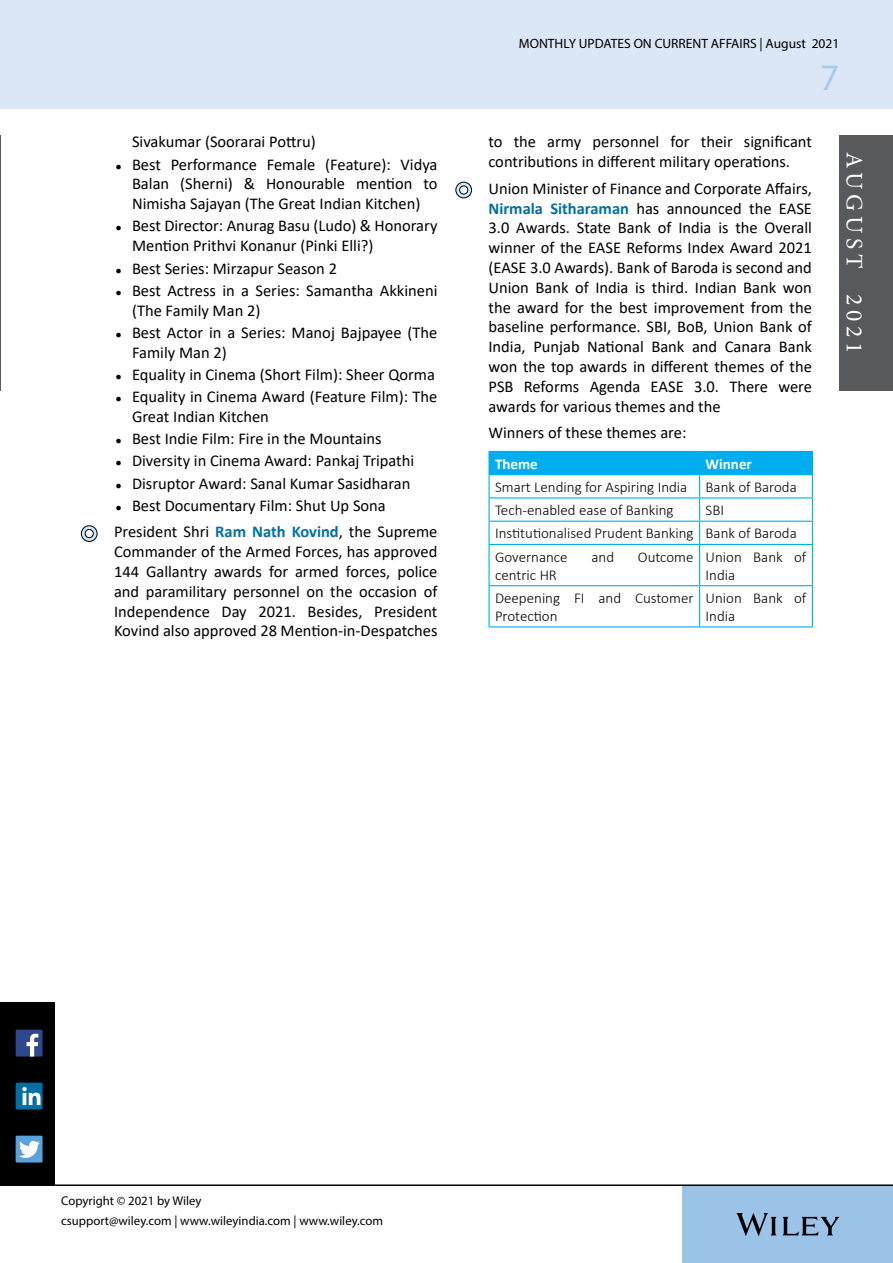
<style>
.page{position:relative;width:893px;height:1263px;background:#fff}
.page>*{position:absolute;margin:0;border:0;box-sizing:border-box;transform-origin:0 0}
.t1{font:37.5px "Myriad Pro";color:#abcaea}
.t2{font:23.55px "Minion Pro";letter-spacing:.2em;color:#fff}
.t3{font:16.5px/19.8px "Calibri";color:#000}
.t4{font:300 15px/23.2px "Calibri";color:#000}
.t5{font:700 15px "Calibri";color:#fff}
.t6{font:13.5px "Myriad Pro";color:#000}
.t7{font:12.75px "Myriad Pro";color:#000}
.s1{font-size:10.5px}
.s2{font-weight:700;color:#006fa5}
</style>
<div class="page">
<div style="left:683px;top:1186px;width:210px;height:77px;background:#9bc2e7"></div>
<div style="left:1px;top:0;width:892px;height:108px;background:#dbe7f6"></div>
<svg style="left:736px;top:1213px;width:103px;height:23px"></svg>
<hr style="left:0;top:1184px;width:893px;height:2px;background:#000">
<hr style="left:0;top:135px;width:1px;height:256px;background:#58595b">
<div style="left:839px;top:135px;width:54px;height:256px;background:#58595b"></div>
<div style="left:0;top:1002px;width:54px;height:182px;background:#000"></div>
<div style="left:16px;top:1136px;width:27px;height:26px;background:#59a3da"></div>
<svg style="left:19px;top:1141px;width:21px;height:17px"></svg>
<div style="left:16px;top:1030px;width:27px;height:26px;background:#2e4890"></div>
<svg style="left:27px;top:1034px;width:11px;height:22px"></svg>
<div style="left:16px;top:1083px;width:27px;height:26px;background:#006fa5"></div>
<svg style="left:22px;top:1087px;width:18px;height:18px"></svg>
<svg style="left:81px;top:526px;width:16px;height:15px"></svg>
<div style="left:81px;top:525px;width:16px;height:17px;border:1px solid #000;border-radius:50%"></div>
<div style="left:85px;top:529px;width:8px;height:9px;background:#fff;border-radius:50%"></div>
<div style="left:85px;top:529px;width:9px;height:9px;border:1px solid #000;border-radius:50%"></div>
<svg style="left:456px;top:182px;width:16px;height:16px"></svg>
<div style="left:455px;top:182px;width:17px;height:16px;border:1px solid #000;border-radius:50%"></div>
<div style="left:460px;top:186px;width:8px;height:8px;background:#fff;border-radius:50%"></div>
<div style="left:459px;top:186px;width:9px;height:8px;border:1px solid #000;border-radius:50%"></div>
<hr style="left:488px;top:451px;width:212px;height:1px;background:#00aeef">
<hr style="left:488px;top:452px;width:2px;height:22px;background:#00aeef">
<hr style="left:488px;top:474px;width:212px;height:1px;background:#00aeef">
<hr style="left:488px;top:475px;width:2px;height:22px;background:#00aeef">
<hr style="left:488px;top:497px;width:212px;height:1px;background:#00aeef">
<hr style="left:488px;top:498px;width:2px;height:23px;background:#00aeef">
<hr style="left:488px;top:521px;width:212px;height:1px;background:#00aeef">
<hr style="left:488px;top:522px;width:2px;height:22px;background:#00aeef">
<svg style="left:489px;top:451px;width:324px;height:93px"></svg>
<hr style="left:488px;top:544px;width:212px;height:1px;background:#00aeef">
<hr style="left:488px;top:545px;width:2px;height:40px;background:#00aeef">
<hr style="left:700px;top:544px;width:113px;height:1px;background:#00aeef">
<hr style="left:699px;top:545px;width:1px;height:40px;background:#00aeef">
<hr style="left:812px;top:545px;width:1px;height:40px;background:#00aeef">
<hr style="left:488px;top:585px;width:212px;height:1px;background:#00aeef">
<hr style="left:488px;top:586px;width:2px;height:40px;background:#00aeef">
<hr style="left:700px;top:585px;width:113px;height:1px;background:#00aeef">
<hr style="left:699px;top:586px;width:1px;height:40px;background:#00aeef">
<hr style="left:812px;top:586px;width:1px;height:40px;background:#00aeef">
<hr style="left:488px;top:626px;width:212px;height:1px;background:#00aeef">
<hr style="left:700px;top:626px;width:113px;height:1px;background:#00aeef">
<p class="t3" style="left:132px;top:132px;width:185px">Sivakumar (Soorarai Pottru)</p>
<p class="t3" style="left:132px;top:154px;width:307px;text-align:justify;text-indent:-16px"><span class="s1">●</span> Best Performance Female (Feature): Vidya Balan (Sherni) &amp; Honourable mention to Nimisha Sajayan (The Great Indian Kitchen)</p>
<p class="t3" style="left:132px;top:216px;width:307px;text-indent:-16px"><span class="s1">●</span> Best Director: Anurag Basu (Ludo) &amp; Honorary<br>Mention Prithvi Konanur (Pinki Elli?)</p>
<p class="t3" style="left:116px;top:258px;width:223px"><span class="s1">●</span> Best Series: Mirzapur Season 2</p>
<p class="t3" style="left:132px;top:280px;width:307px;text-indent:-16px"><span class="s1">●</span> Best Actress in a Series: Samantha Akkineni (The Family Man 2)</p>
<p class="t3" style="left:132px;top:322px;width:307px;text-indent:-16px"><span class="s1">●</span> Best Actor in a Series: Manoj Bajpayee (The<br>Family Man 2)</p>
<p class="t3" style="left:116px;top:364px;width:321px"><span class="s1">●</span> Equality in Cinema (Short Film): Sheer Qorma</p>
<p class="t3" style="left:132px;top:386px;width:307px;text-indent:-16px"><span class="s1">●</span> Equality in Cinema Award (Feature Film): The<br>Great Indian Kitchen</p>
<p class="t3" style="left:116px;top:428px;width:268px"><span class="s1">●</span> Best Indie Film: Fire in the Mountains</p>
<p class="t3" style="left:116px;top:450px;width:300px"><span class="s1">●</span> Diversity in Cinema Award: Pankaj Tripathi</p>
<p class="t3" style="left:116px;top:473px;width:296px"><span class="s1">●</span> Disruptor Award: Sanal Kumar Sasidharan</p>
<p class="t3" style="left:114px;top:492px;width:325px;line-height:26.5px"><span class="s1">●</span> Best Documentary Film: Shut Up Sona<br>President Shri <span class="s2">Ram Nath Kovind</span>, the Supreme</p>
<p class="t3" style="left:114px;top:541px;width:325px;text-align:justify">Commander of the Armed Forces, has approved 144 Gallantry awards for armed forces, police and paramilitary personnel on the occasion of Independence Day 2021. Besides, President Kovind also approved 28 Mention-in-Despatches</p>
<p class="t6" style="left:519px;top:35px;width:322px">MONTHLY UPDATES ON CURRENT AFFAIRS | August 2021</p>
<h1 class="t1" style="left:820px;top:54px;width:21px">7</h1>
<p class="t3" style="left:488px;top:132px;width:325px">to the army personnel for their significant contributions in different military operations.</p>
<p class="t3" style="left:488px;top:178px;width:325px;text-align:justify">Union Minister of Finance and Corporate Affairs, <span class="s2">Nirmala Sitharaman</span> has announced the EASE 3.0 Awards. State Bank of India is the Overall winner of the EASE Reforms Index Award 2021 (EASE 3.0 Awards). Bank of Baroda is second and Union Bank of India is third. Indian Bank won the award for the best improvement from the baseline performance. SBI, BoB, Union Bank of India, Punjab National Bank and Canara Bank won the top awards in different themes of the PSB Reforms Agenda EASE 3.0. There were awards for various themes and the</p>
<p class="t3" style="left:488px;top:422px;width:199px">Winners of these themes are:</p>
<p class="t5" style="left:495px;top:453px;width:44px">Theme</p>
<p class="t5" style="left:706px;top:453px;width:48px">Winner</p>
<p class="t4" style="left:495px;top:475px;width:303px">Smart Lending for Aspiring India Bank of Baroda<br>Tech-enabled ease of Banking</p>
<p class="t4" style="left:495px;top:498px;width:303px;text-indent:211px">SBI<br>Institutionalised Prudent Banking Bank of Baroda<br>Governance</p>
<p class="t4" style="left:706px;top:548px;width:102px;line-height:18px">Union Bank of<br>India</p>
<p class="t4" style="left:591px;top:545px;width:24px">and</p>
<p class="t4" style="left:638px;top:545px;width:57px">Outcome</p>
<p class="t4" style="left:495px;top:563px;width:63px">centric HR</p>
<p class="t4" style="left:495px;top:589px;width:200px;line-height:18px">Deepening FI and Customer<br>Protection</p>
<p class="t4" style="left:706px;top:589px;width:102px;line-height:18px">Union Bank of<br>India</p>
<h2 class="t2" style="left:870px;top:152px;width:203px;rotate:90deg">AUGUST 2021</h2>
<p class="t7" style="left:61px;top:1193px;width:142px">Copyright © 2021 by Wiley</p>
<p class="t7" style="left:61px;top:1212px;width:323px">csupport@wiley.com | www.wileyindia.com | www.wiley.com</p>
</div>
